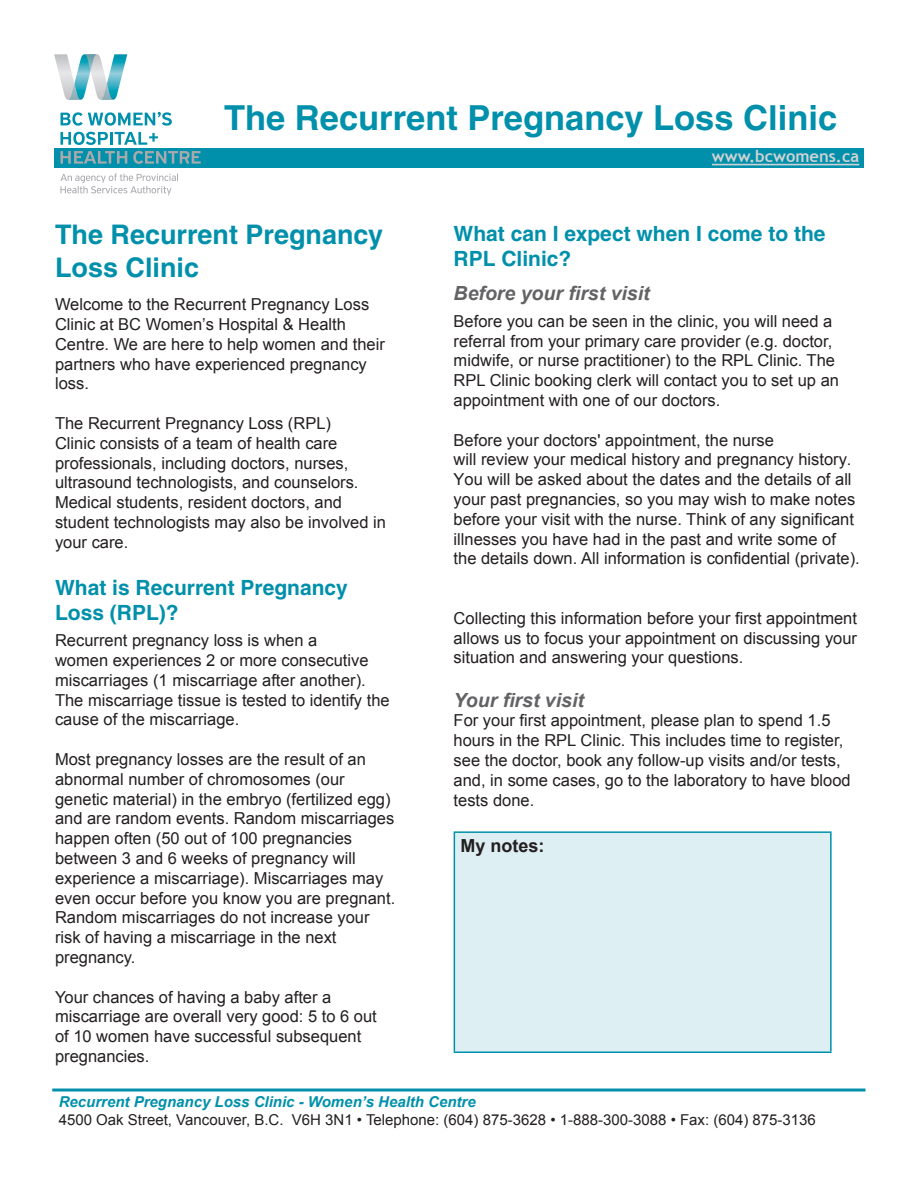
<style>
.page{position:relative;width:918px;height:1188px;background:#fff}
.page>*{position:absolute;margin:0;border:0;box-sizing:border-box;transform-origin:0 0}
.t1{font:700 34.5px "Helvetica";color:#0090ab}
.t2{font:700 27px/32.4px "Helvetica";color:#0090ab}
.t3{font:700 21px/25.2px "Helvetica";color:#0090ab}
.t4{font:italic 700 19.5px "Arial";color:#636366}
.t5{font:700 18px "Arial";color:#231f20}
.t6{font:16.5px/19.8px "Arial";color:#231f20}
.t7{font:700 16.5px "Trebuchet MS";color:#d1d2d4}
.t8{font:15px "Arial";color:#231f20}
.t9{font:italic 700 15px "Arial";color:#0090ab}
.s1{font-style:inherit}
</style>
<div class="page">
<hr style="left:52px;top:1089px;width:813px;height:3px;background:#0090ab">
<div style="left:454px;top:832px;width:377px;height:220px;background:#deeff4"></div>
<hr style="left:454px;top:831px;width:378px;height:2px;background:#0090ab">
<hr style="left:454px;top:833px;width:1px;height:218px;background:#0090ab">
<hr style="left:830px;top:833px;width:2px;height:218px;background:#0090ab">
<hr style="left:454px;top:1051px;width:378px;height:2px;background:#0090ab">
<div style="left:54px;top:148px;width:810px;height:20px;background:#0090ab"></div>
<svg style="left:61px;top:112px;width:111px;height:14px"></svg>
<svg style="left:60px;top:132px;width:98px;height:13px"></svg>
<svg style="left:60px;top:151px;width:67px;height:13px"></svg>
<svg style="left:133px;top:151px;width:68px;height:13px"></svg>
<svg style="left:81px;top:54px;width:46px;height:46px"></svg>
<svg style="left:54px;top:54px;width:27px;height:46px"></svg>
<svg style="left:60px;top:173px;width:118px;height:22px"></svg>
<hr style="left:712px;top:164px;width:147px;height:1px;background:#d1d2d4">
<p class="t1" style="left:224px;top:97px;width:615px">The Recurrent Pregnancy Loss Clinic</p>
<p class="t2" style="left:55px;top:218px;width:330px">The Recurrent Pregnancy<br>Loss Clinic</p>
<p class="t6" style="left:55px;top:295px;width:331px">Welcome to the Recurrent Pregnancy Loss Clinic at BC Women’s Hospital &amp; Health Centre. We are here to help women and their partners who have experienced pregnancy loss.</p>
<p class="t6" style="left:55px;top:413px;width:333px">The Recurrent Pregnancy Loss (RPL)<br>Clinic consists of a team of health care professionals, including doctors, nurses, ultrasound technologists, and counselors.<br>Medical students, resident doctors, and student technologists may also be involved in your care.</p>
<p class="t3" style="left:55px;top:574px;width:294px">What is Recurrent Pregnancy<br>Loss (RPL)?</p>
<p class="t6" style="left:55px;top:631px;width:336px">Recurrent pregnancy loss is when a<br>women experiences 2 or more consecutive miscarriages (1 miscarriage after another).<br>The miscarriage tissue is tested to identify the cause of the miscarriage.</p>
<p class="t6" style="left:55px;top:750px;width:342px">Most pregnancy losses are the result of an abnormal number of chromosomes (our genetic material) in the embryo (fertilized egg) and are random events. Random miscarriages happen often (50 out of 100 pregnancies between 3 and 6 weeks of pregnancy will experience a miscarriage). Miscarriages may even occur before you know you are pregnant.<br>Random miscarriages do not increase your risk of having a miscarriage in the next pregnancy.</p>
<p class="t6" style="left:55px;top:987px;width:323px">Your chances of having a baby after a miscarriage are overall very good: 5 to 6 out of 10 women have successful subsequent pregnancies.</p>
<p class="t7" style="left:712px;top:146px;width:149px">www.bcwomens.ca</p>
<p class="t3" style="left:454px;top:221px;width:373px">What can I expect when I come to the<br>RPL Clinic?</p>
<p class="t4" style="left:454px;top:281px;width:198px">Before your first visit</p>
<p class="t6" style="left:454px;top:311px;width:387px">Before you can be seen in the clinic, you will need a referral from your primary care provider (e.g. doctor, midwife, or nurse practitioner) to the RPL Clinic. The RPL Clinic booking clerk will contact you to set up an appointment with one of our doctors.</p>
<p class="t6" style="left:454px;top:430px;width:408px"><span class="s1">B</span>efore your <span class="s1">doctors'</span> appointment, the nurse<br>will review your medical history and pregnancy history.<br>You will be asked about the dates and the details of all your past pregnancies, so you may wish to make notes before <span class="s1">your visit with the nurse</span>. Think of any significant illnesses you have had in the past and write some of the details down. All information is confidential (private).</p>
<p class="t6" style="left:454px;top:608px;width:405px;text-align:justify">Collecting this information before your first appointment allows us to focus your appointment on discussing your situation and answering your questions.</p>
<p class="t4" style="left:454px;top:687px;width:132px">Your first visit</p>
<p class="t6" style="left:454px;top:711px;width:399px">For your first appointment, please plan to spend 1.5 hours in the RPL Clinic. This includes time to register, see the doctor, book any follow-up visits and/or tests, and, in some cases, go to the laboratory to have blood tests done.</p>
<p class="t5" style="left:460px;top:834px;width:86px">My notes:</p>
<p class="t9" style="left:59px;top:1092px;width:419px">Recurrent Pregnancy Loss Clinic - Women’s Health Centre</p>
<p class="t8" style="left:59px;top:1110px;width:759px">4500 Oak Street, Vancouver, B.C. V6H 3N1 • Telephone: (604) 875-3628 • 1-888-300-3088 • Fax: (604) 875-3136</p>
</div>
